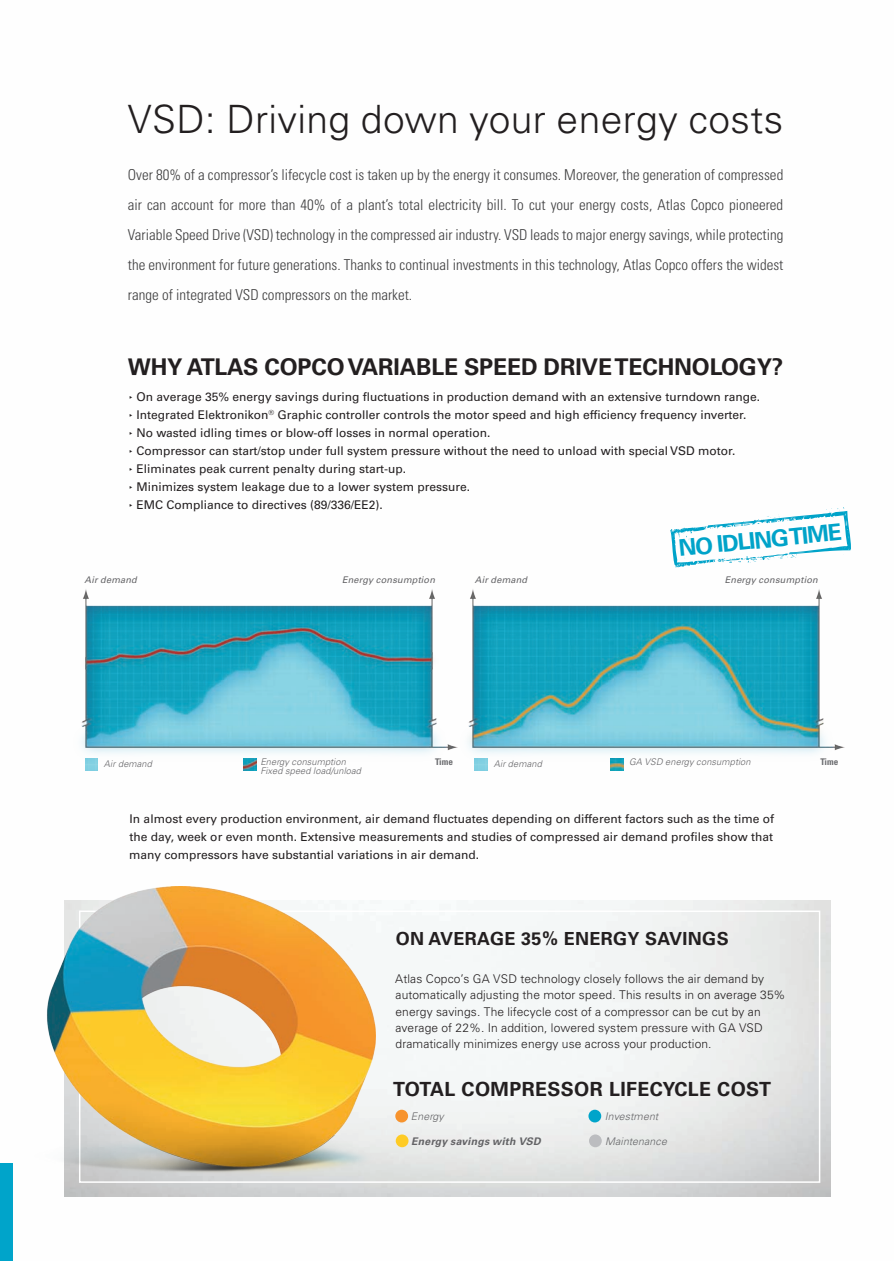
<style>
.page{position:relative;width:894px;height:1261px;background:#fff}
.page>*{position:absolute;margin:0;border:0;box-sizing:border-box;transform-origin:0 0}
.t1{font:300 39px "Univers LT Std";letter-spacing:.01em;color:#231f20}
.t2{font:700 22.95px "Univers LT Std";letter-spacing:-.005em;color:#231f20}
.t3{font:700 22.95px "Univers LT Std";color:#00a4ca}
.t4{font:700 19.5px "Univers LT Std";letter-spacing:.02em;color:#231f20}
.t5{font:700 18px "Univers LT Std";letter-spacing:.02em;color:#231f20}
.t6{font:300 condensed 15px/30px "Univers LT Std";color:#3e3e3f;text-align:justify}
.t7{font:12px/18px "Univers LT Std";color:#231f20}
.t8{font:300 12px/16.2px "Univers LT Std";letter-spacing:.01em;color:#231f20}
.t9{font:italic 300 10.5px "Univers LT Std";letter-spacing:.01em;color:#636366}
.t10{font:italic 700 10.5px "Univers LT Std";letter-spacing:.02em;color:#636366}
.t11{font:italic 300 9.15px/9.6px "Univers LT Std";letter-spacing:.015em;color:#636366}
.t12{font:italic 9.15px "Univers LT Std";letter-spacing:.02em;color:#636366}
.t13{font:700 condensed 9.15px "Univers LT Std";color:#6c6d70}
</style>
<div class="page">
<div style="left:0;top:1163px;width:13px;height:98px;background:#00a4ca"></div>
<img style="left:81px;top:589px;width:371px;height:175px">
<img style="left:452px;top:589px;width:393px;height:175px">
<svg style="left:85px;top:758px;width:13px;height:13px"></svg>
<svg style="left:244px;top:758px;width:12px;height:13px"></svg>
<svg style="left:610px;top:758px;width:13px;height:13px"></svg>
<svg style="left:474px;top:758px;width:13px;height:13px"></svg>
<img style="left:64px;top:900px;width:765px;height:296px">
<div style="left:79px;top:910px;width:740px;height:273px;border:2px solid #fff"></div>
<div style="left:395px;top:1109px;width:13px;height:13px;background:#f7932d;border-radius:50%"></div>
<div style="left:395px;top:1134px;width:13px;height:13px;background:#fecb25;border-radius:50%"></div>
<div style="left:588px;top:1109px;width:13px;height:13px;background:#00a4ca;border-radius:50%"></div>
<div style="left:588px;top:1134px;width:13px;height:13px;background:#bcbdc0;border-radius:50%"></div>
<img style="left:47px;top:886px;width:328px;height:290px">
<svg style="left:670px;top:507px;width:180px;height:61px"></svg>
<h1 class="t1" style="left:128px;top:96px;width:656px">VSD: Driving down your energy costs</h1>
<p class="t6" style="left:128px;top:160px;width:656px">Over 80% of a compressor’s lifecycle cost is taken up by the energy it consumes. Moreover, the generation of compressed air can account for more than 40% of a plant’s total electricity bill. To cut your energy costs, Atlas Copco pioneered Variable Speed Drive (VSD) technology in the compressed air industry. VSD leads to major energy savings, while protecting the environment for future generations. Thanks to continual investments in this technology, Atlas Copco offers the widest range of integrated VSD compressors on the market.</p>
<h2 class="t2" style="left:128px;top:353px;width:20px">WHY</h2>
<h2 class="t2" style="left:187px;top:353px;width:16px">ATLAS</h2>
<h2 class="t2" style="left:264px;top:353px;width:17px">COPCO</h2>
<h2 class="t2" style="left:347px;top:353px;width:29px">VARIA</h2>
<h2 class="t2" style="left:416px;top:353px;width:63px">BLE SPEE</h2>
<h2 class="t2" style="left:521px;top:353px;width:111px">D DRIVETECHNOLOGY</h2>
<h2 class="t2" style="left:771px;top:353px;width:13px">?</h2>
<p class="t7" style="left:136px;top:387px;width:625px">On average 35% energy savings during fluctuations in production demand with an extensive turndown range.<br>Integrated Elektronikon<sup>®</sup> Graphic controller controls the motor speed and high efficiency frequency inverter.<br>No wasted idling times or blow-off losses in normal operation.<br>Compressor can start/stop under full system pressure without the need to unload with special VSD motor.<br>Eliminates peak current penalty during start-up.<br>Minimizes system leakage due to a lower system pressure.<br>EMC Compliance to directives (89/336/EE2).</p>
<p class="t12" style="left:85px;top:574px;width:54px">Air demand</p>
<p class="t11" style="left:104px;top:759px;width:49px">Air demand</p>
<h2 class="t3" style="left:677px;top:535px;width:165px;rotate:-6deg">NO IDLING TIME</h2>
<p class="t12" style="left:342px;top:574px;width:94px">Energy consumption</p>
<p class="t12" style="left:474px;top:574px;width:54px">Air demand</p>
<p class="t12" style="left:724px;top:574px;width:94px">Energy consumption</p>
<p class="t11" style="left:260px;top:757px;width:102px">Energy consumption<br>Fixed speed load/unload</p>
<p class="t13" style="left:435px;top:756px;width:19px">Time</p>
<p class="t11" style="left:493px;top:759px;width:49px">Air demand</p>
<p class="t11" style="left:628px;top:757px;width:123px">GA VSD energy consumption</p>
<p class="t13" style="left:819px;top:756px;width:19px">Time</p>
<p class="t7" style="left:129px;top:810px;width:646px;text-align:justify">In almost every production environment, air demand fluctuates depending on different factors such as the time of the day, week or even month. Extensive measurements and studies of compressed air demand profiles show that many compressors have substantial variations in air demand.</p>
<h3 class="t5" style="left:395px;top:928px;width:334px">ON AVERAGE 35% ENERGY SAVINGS</h3>
<p class="t8" style="left:395px;top:970px;width:391px">Atlas Copco’s GA VSD technology closely follows the air demand by automatically adjusting the motor speed. This results in on average 35% energy savings. The lifecycle cost of a compressor can be cut by an average of 22%. In addition, lowered system pressure with GA VSD dramatically minimizes energy use across your production.</p>
<h3 class="t4" style="left:393px;top:1077px;width:379px">TOTAL COMPRESSOR LIFECYCLE COST</h3>
<p class="t9" style="left:411px;top:1110px;width:34px">Energy</p>
<p class="t10" style="left:411px;top:1135px;width:131px">Energy savings with VSD</p>
<p class="t9" style="left:604px;top:1110px;width:55px">Investment</p>
<p class="t9" style="left:604px;top:1134px;width:63px">Maintenance</p>
</div>
